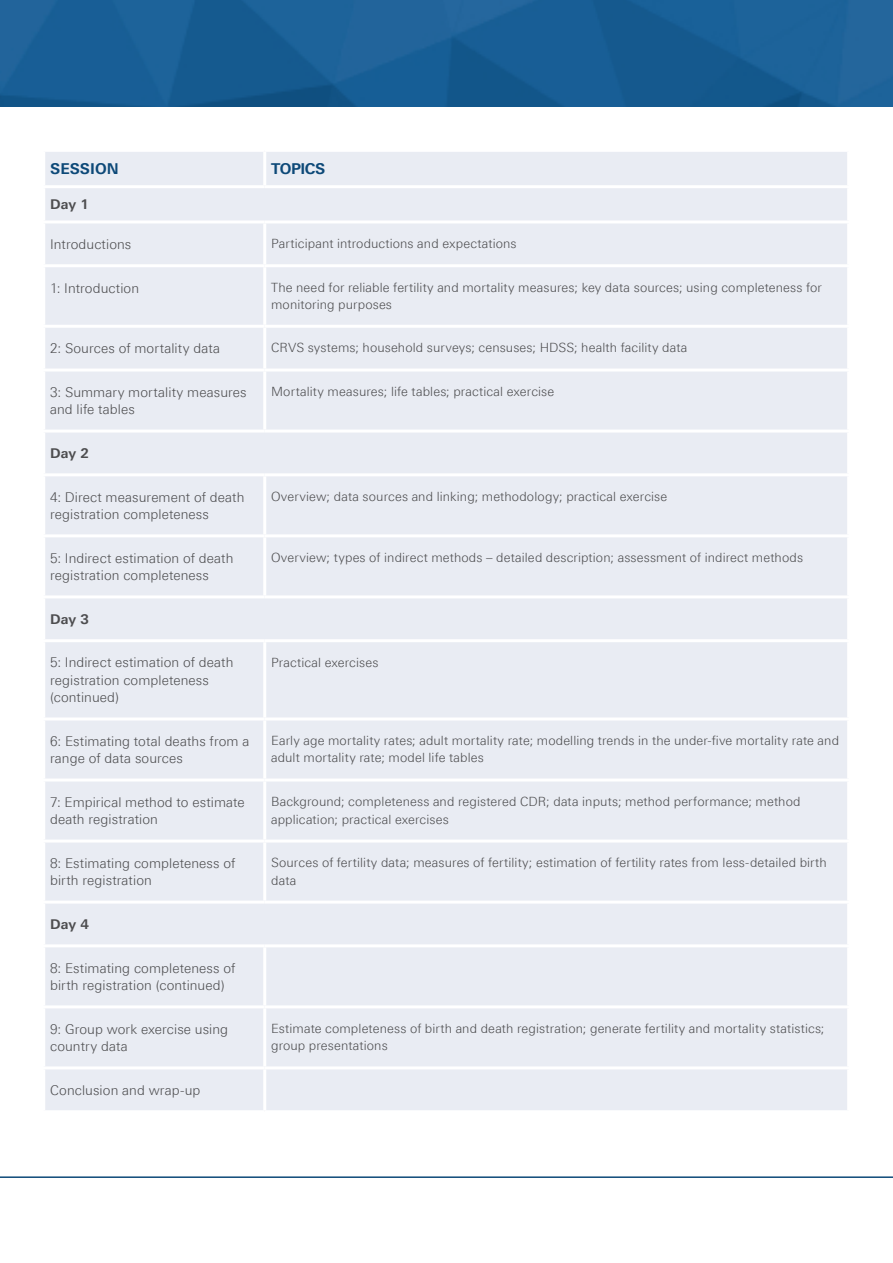
<style>
.page{position:relative;width:893px;height:1263px;background:#fff}
.page>*{position:absolute;margin:0;border:0;box-sizing:border-box;transform-origin:0 0}
.t1{font:700 15px "Linotype Univers 630";color:#0d4978}
.t2{font:300 13.5px/17.2px "Linotype Univers 330";letter-spacing:.005em;color:#4d4d4f}
.t3{font:700 13.5px "Linotype Univers 630";letter-spacing:.005em;color:#4d4d4f}
.t4{font:300 12.75px/17.2px "Linotype Univers 330";letter-spacing:.01em;color:#4d4d4f}
</style>
<div class="page">
<div style="left:45px;top:152px;width:802px;height:958px;background:#e9ecf3"></div>
<hr style="left:263px;top:152px;width:3px;height:33px;background:#fff">
<hr style="left:42px;top:185px;width:223px;height:3px;background:#fff">
<hr style="left:265px;top:185px;width:585px;height:3px;background:#fff">
<hr style="left:42px;top:220px;width:223px;height:3px;background:#fff">
<hr style="left:265px;top:220px;width:585px;height:3px;background:#fff">
<hr style="left:263px;top:223px;width:3px;height:41px;background:#fff">
<hr style="left:42px;top:264px;width:223px;height:3px;background:#fff">
<hr style="left:265px;top:264px;width:585px;height:3px;background:#fff">
<hr style="left:263px;top:267px;width:3px;height:58px;background:#fff">
<hr style="left:42px;top:325px;width:223px;height:3px;background:#fff">
<hr style="left:265px;top:325px;width:585px;height:3px;background:#fff">
<hr style="left:263px;top:328px;width:3px;height:40px;background:#fff">
<hr style="left:42px;top:368px;width:223px;height:3px;background:#fff">
<hr style="left:265px;top:368px;width:585px;height:3px;background:#fff">
<hr style="left:263px;top:371px;width:3px;height:59px;background:#fff">
<hr style="left:42px;top:430px;width:223px;height:3px;background:#fff">
<hr style="left:265px;top:430px;width:585px;height:3px;background:#fff">
<hr style="left:42px;top:473px;width:223px;height:3px;background:#fff">
<hr style="left:265px;top:473px;width:585px;height:3px;background:#fff">
<hr style="left:263px;top:476px;width:3px;height:58px;background:#fff">
<hr style="left:42px;top:534px;width:223px;height:3px;background:#fff">
<hr style="left:265px;top:534px;width:585px;height:3px;background:#fff">
<hr style="left:263px;top:537px;width:3px;height:58px;background:#fff">
<hr style="left:42px;top:595px;width:223px;height:3px;background:#fff">
<hr style="left:265px;top:595px;width:585px;height:3px;background:#fff">
<hr style="left:42px;top:639px;width:223px;height:3px;background:#fff">
<hr style="left:265px;top:639px;width:585px;height:3px;background:#fff">
<hr style="left:263px;top:642px;width:3px;height:75px;background:#fff">
<hr style="left:42px;top:717px;width:223px;height:3px;background:#fff">
<hr style="left:265px;top:717px;width:585px;height:3px;background:#fff">
<hr style="left:263px;top:720px;width:3px;height:58px;background:#fff">
<hr style="left:42px;top:778px;width:223px;height:3px;background:#fff">
<hr style="left:265px;top:778px;width:585px;height:3px;background:#fff">
<hr style="left:263px;top:781px;width:3px;height:58px;background:#fff">
<hr style="left:42px;top:839px;width:223px;height:3px;background:#fff">
<hr style="left:265px;top:839px;width:585px;height:3px;background:#fff">
<hr style="left:263px;top:842px;width:3px;height:58px;background:#fff">
<hr style="left:42px;top:900px;width:223px;height:3px;background:#fff">
<hr style="left:265px;top:900px;width:585px;height:3px;background:#fff">
<hr style="left:42px;top:944px;width:223px;height:3px;background:#fff">
<hr style="left:265px;top:944px;width:585px;height:3px;background:#fff">
<hr style="left:263px;top:947px;width:3px;height:58px;background:#fff">
<hr style="left:42px;top:1005px;width:223px;height:3px;background:#fff">
<hr style="left:265px;top:1005px;width:585px;height:3px;background:#fff">
<hr style="left:263px;top:1008px;width:3px;height:58px;background:#fff">
<hr style="left:42px;top:1066px;width:223px;height:3px;background:#fff">
<hr style="left:265px;top:1066px;width:585px;height:3px;background:#fff">
<hr style="left:263px;top:1069px;width:3px;height:41px;background:#fff">
<hr style="left:0;top:1176px;width:893px;height:2px;background:#0d4978">
<img style="left:0;top:0;width:893px;height:106px">
<p class="t1" style="left:50px;top:160px;width:70px">SESSION</p>
<p class="t1" style="left:271px;top:160px;width:56px">TOPICS</p>
<p class="t3" style="left:50px;top:196px;width:40px">Day 1</p>
<p class="t2" style="left:50px;top:235px;width:83px">Introductions</p>
<p class="t4" style="left:271px;top:235px;width:247px">Participant introductions and expectations</p>
<p class="t2" style="left:50px;top:279px;width:91px">1: Introduction</p>
<p class="t4" style="left:271px;top:279px;width:552px">The need for reliable fertility and mortality measures; key data sources; using completeness for monitoring purposes</p>
<p class="t2" style="left:50px;top:339px;width:171px">2: Sources of mortality data</p>
<p class="t4" style="left:271px;top:339px;width:418px">CRVS systems; household surveys; censuses; HDSS; health facility data</p>
<p class="t2" style="left:50px;top:383px;width:198px">3: Summary mortality measures and life tables</p>
<p class="t4" style="left:271px;top:383px;width:285px">Mortality measures; life tables; practical exercise</p>
<p class="t3" style="left:50px;top:445px;width:40px">Day 2</p>
<p class="t2" style="left:50px;top:488px;width:196px">4: Direct measurement of death registration completeness</p>
<p class="t4" style="left:271px;top:488px;width:398px">Overview; data sources and linking; methodology; practical exercise</p>
<p class="t2" style="left:50px;top:549px;width:185px">5: Indirect estimation of death registration completeness</p>
<p class="t4" style="left:271px;top:549px;width:533px">Overview; types of indirect methods – detailed description; assessment of indirect methods</p>
<p class="t3" style="left:50px;top:611px;width:40px">Day 3</p>
<p class="t2" style="left:50px;top:654px;width:185px">5: Indirect estimation of death registration completeness (continued)</p>
<p class="t4" style="left:271px;top:654px;width:109px">Practical exercises</p>
<p class="t2" style="left:50px;top:732px;width:201px">6: Estimating total deaths from a range of data sources</p>
<p class="t4" style="left:271px;top:732px;width:569px">Early age mortality rates; adult mortality rate; modelling trends in the under-five mortality rate and adult mortality rate; model life tables</p>
<p class="t2" style="left:50px;top:793px;width:196px">7: Empirical method to estimate death registration</p>
<p class="t4" style="left:271px;top:793px;width:531px">Background; completeness and registered CDR; data inputs; method performance; method application; practical exercises</p>
<p class="t2" style="left:50px;top:854px;width:187px">8: Estimating completeness of birth registration</p>
<p class="t4" style="left:271px;top:854px;width:557px">Sources of fertility data; measures of fertility; estimation of fertility rates from less-detailed birth data</p>
<p class="t3" style="left:50px;top:916px;width:40px">Day 4</p>
<p class="t2" style="left:50px;top:959px;width:187px">8: Estimating completeness of birth registration (continued)</p>
<p class="t2" style="left:50px;top:1020px;width:180px">9: Group work exercise using country data</p>
<p class="t4" style="left:271px;top:1020px;width:555px">Estimate completeness of birth and death registration; generate fertility and mortality statistics; group presentations</p>
<p class="t2" style="left:50px;top:1081px;width:152px">Conclusion and wrap-up</p>
</div>
